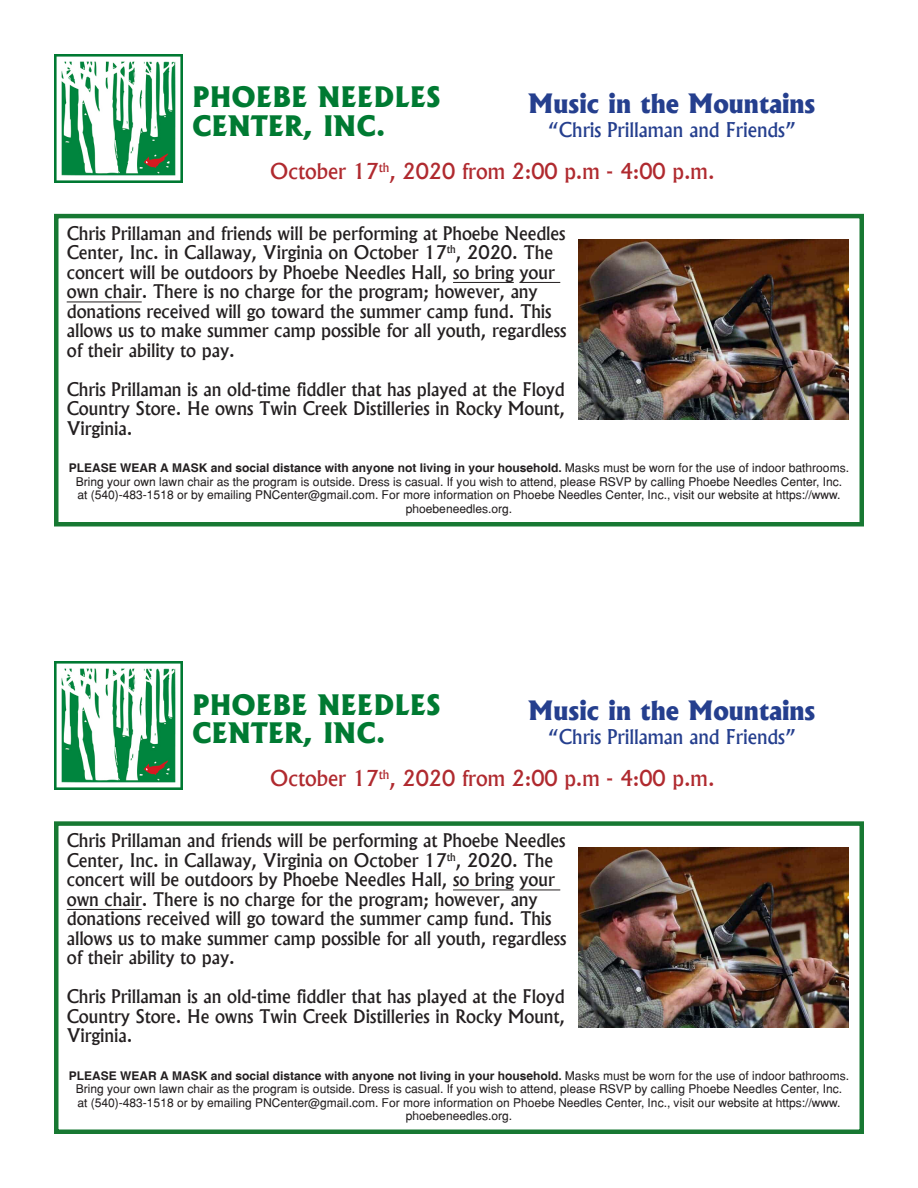
<style>
.page{position:relative;width:918px;height:1188px;background:#fff}
.page>*{position:absolute;margin:0;border:0;box-sizing:border-box;transform-origin:0 0}
.t1{font:800 27px/28.5px "Albertus";color:#007a32}
.t2{font:800 25.5px "Albertus";color:#253f8e}
.t3{font:500 21px "Albertus";color:#b02a2f}
.t4{font:500 19.5px "Albertus";color:#253f8e}
.t5{font:500 18px/19.5px "Albertus";color:#231f20}
.t6{font:12px/13.5px "Helvetica";color:#231f20;text-align:center}
.s1{font-weight:700}
</style>
<div class="page">
<img style="left:54px;top:54px;width:128px;height:128px">
<div style="left:54px;top:214px;width:810px;height:312px;border:4px solid #177832"></div>
<hr style="left:453px;top:282px;width:61px;height:1px;background:#231f20">
<hr style="left:519px;top:282px;width:41px;height:1px;background:#231f20">
<hr style="left:67px;top:301px;width:75px;height:1px;background:#231f20">
<img style="left:579px;top:240px;width:270px;height:180px">
<img style="left:54px;top:662px;width:128px;height:128px">
<div style="left:54px;top:821px;width:810px;height:313px;border:4px solid #177832"></div>
<hr style="left:453px;top:889px;width:61px;height:1px;background:#231f20">
<hr style="left:519px;top:889px;width:41px;height:1px;background:#231f20">
<hr style="left:67px;top:909px;width:75px;height:1px;background:#231f20">
<img style="left:579px;top:847px;width:270px;height:180px">
<p class="t1" style="left:192px;top:83px;width:250px">PHOEBE NEEDLES<br>CENTER, INC.</p>
<p class="t2" style="left:529px;top:87px;width:288px">Music in the Mountains</p>
<p class="t4" style="left:549px;top:117px;width:249px">“Chris Prillaman and Friends”</p>
<p class="t3" style="left:270px;top:158px;width:446px">October 17<sup>th</sup>, 2020 from 2:00 p.m - 4:00 p.m.</p>
<p class="t5" style="left:67px;top:223px;width:501px">Chris Prillaman and friends will be performing at Phoebe Needles Center, Inc. in Callaway, Virginia on October 17<sup>th</sup>, 2020. The concert will be outdoors by Phoebe Needles Hall, so bring your own chair. There is no charge for the program; however, any donations received will go toward the summer camp fund. This allows us to make summer camp possible for all youth, regardless of their ability to pay.</p>
<p class="t5" style="left:67px;top:379px;width:500px;text-align:justify">Chris Prillaman is an old-time fiddler that has played at the Floyd Country Store. He owns Twin Creek Distilleries in Rocky Mount, Virginia.</p>
<p class="t6" style="left:69px;top:461px;width:782px"><span class="s1">PLEASE WEAR A MASK and social distance with anyone not living in your household.</span> Masks must be worn for the use of indoor bathrooms.<br>Bring your own lawn chair as the program is outside. Dress is casual. If you wish to attend, please RSVP by calling Phoebe Needles Center, Inc.<br>at (540)-483-1518 or by emailing PNCenter@gmail.com. For more information on Phoebe Needles Center, Inc., visit our website at https://www. phoebeneedles.org.</p>
<p class="t1" style="left:192px;top:691px;width:250px">PHOEBE NEEDLES<br>CENTER, INC.</p>
<p class="t2" style="left:529px;top:695px;width:288px">Music in the Mountains</p>
<p class="t4" style="left:549px;top:725px;width:249px">“Chris Prillaman and Friends”</p>
<p class="t3" style="left:270px;top:766px;width:446px">October 17<sup>th</sup>, 2020 from 2:00 p.m - 4:00 p.m.</p>
<p class="t5" style="left:67px;top:831px;width:501px">Chris Prillaman and friends will be performing at Phoebe Needles Center, Inc. in Callaway, Virginia on October 17<sup>th</sup>, 2020. The concert will be outdoors by Phoebe Needles Hall, so bring your own chair. There is no charge for the program; however, any donations received will go toward the summer camp fund. This allows us to make summer camp possible for all youth, regardless of their ability to pay.</p>
<p class="t5" style="left:67px;top:987px;width:500px;text-align:justify">Chris Prillaman is an old-time fiddler that has played at the Floyd Country Store. He owns Twin Creek Distilleries in Rocky Mount, Virginia.</p>
<p class="t6" style="left:69px;top:1069px;width:782px"><span class="s1">PLEASE WEAR A MASK and social distance with anyone not living in your household.</span> Masks must be worn for the use of indoor bathrooms.<br>Bring your own lawn chair as the program is outside. Dress is casual. If you wish to attend, please RSVP by calling Phoebe Needles Center, Inc.<br>at (540)-483-1518 or by emailing PNCenter@gmail.com. For more information on Phoebe Needles Center, Inc., visit our website at https://www. phoebeneedles.org.</p>
</div>
